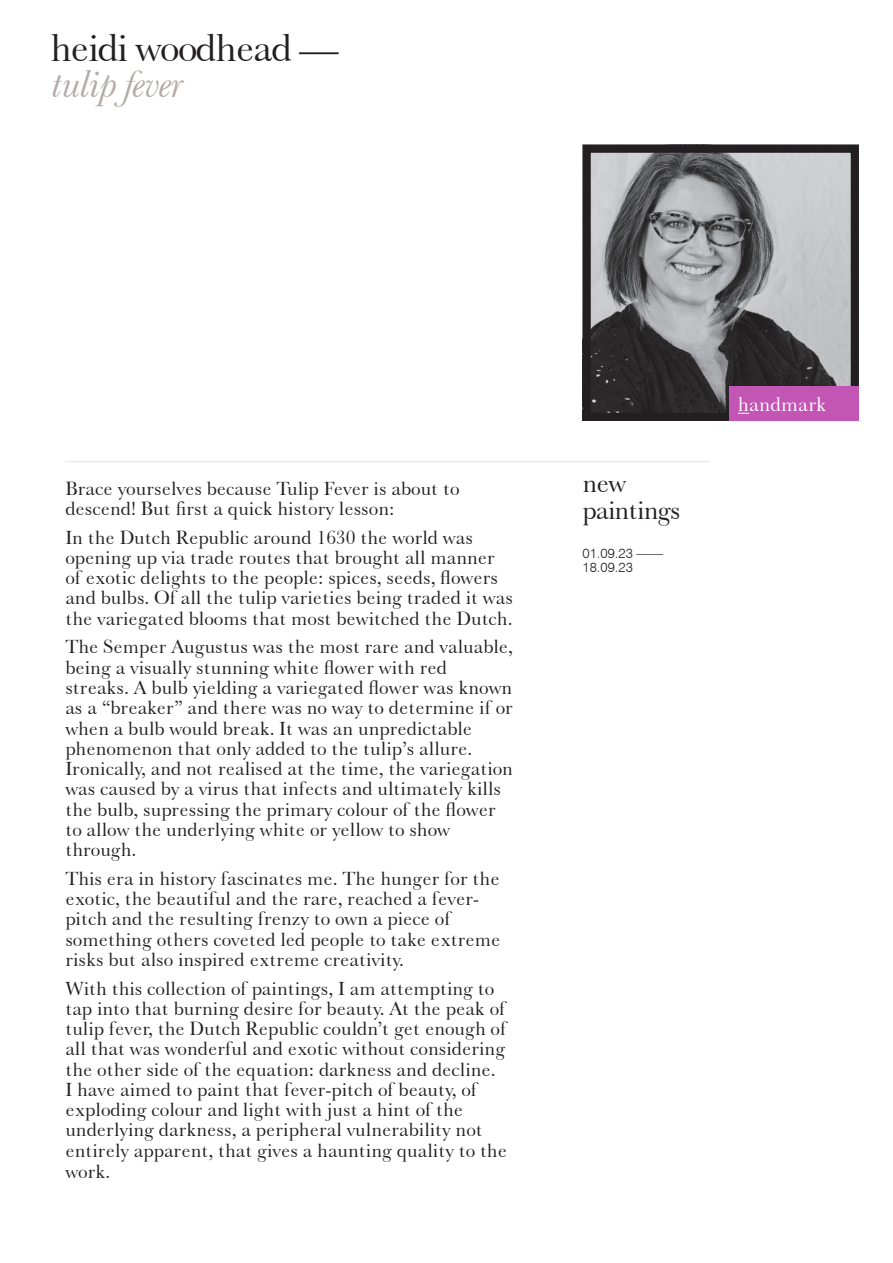
<style>
.page{position:relative;width:893px;height:1263px;background:#fff}
.page>*{position:absolute;margin:0;border:0;box-sizing:border-box;transform-origin:0 0}
.ARTIST_NAME{font:39.6px "Baskerville No 2 BT";letter-spacing:-.04em;color:#231f20}
.EXHIBITION_TITLE{font:italic 39.6px "Baskerville No 2 BT";letter-spacing:-.04em;color:#b3aca6}
.CATEGORY{font:26.85px/27px "Baskerville No 2 BT";letter-spacing:-.04em;color:#231f20}
.t1{font:20.25px "Baskerville No 2 BT";color:#fff}
.t2{font:19.5px/20.2px "Baskerville No 2 BT";letter-spacing:-.005em;color:#231f20}
.DATES{font:300 13.5px/13.5px "Swiss 721 BT";color:#231f20}
</style>
<div class="page">
<img style="left:592px;top:154px;width:258px;height:258px">
<div style="left:583px;top:145px;width:276px;height:276px;border:8px solid #231f20"></div>
<hr style="left:65px;top:461px;width:645px;height:1px;background:#dde4e7">
<div style="left:730px;top:387px;width:129px;height:34px;background:#c355b4"></div>
<p class="ARTIST_NAME" style="left:50px;top:23px;width:290px">heidi woodhead —</p>
<p class="EXHIBITION_TITLE" style="left:53px;top:59px;width:134px">tulip fever</p>
<p class="t2" style="left:65px;top:478px;width:396px">Brace yourselves because Tulip Fever is about to descend! But first a quick history lesson:</p>
<p class="t2" style="left:65px;top:527px;width:449px">In the Dutch Republic around 1630 the world was opening up via trade routes that brought all manner of exotic delights to the people: spices, seeds, flowers and bulbs. Of all the tulip varieties being traded it was the variegated blooms that most bewitched the Dutch.</p>
<p class="t2" style="left:65px;top:636px;width:449px">The Semper Augustus was the most rare and valuable, being a visually stunning white flower with red streaks. A bulb yielding a variegated flower was known as a “breaker” and there was no way to determine if or when a bulb would break. It was an unpredictable phenomenon that only added to the tulip’s allure.<br>Ironically, and not realised at the time, the variegation was caused by a virus that infects and ultimately kills the bulb, supressing the primary colour of the flower to allow the underlying white or yellow to show through.</p>
<p class="t2" style="left:65px;top:868px;width:437px">This era in history fascinates me. The hunger for the exotic, the beautiful and the rare, reached a fever&shy;pitch and the resulting frenzy to own a piece of something others coveted led people to take extreme risks but also inspired extreme creativity.</p>
<p class="t2" style="left:65px;top:977px;width:443px">With this collection of paintings, I am attempting to tap into that burning desire for beauty. At the peak of tulip fever, the Dutch Republic couldn’t get enough of all that was wonderful and exotic without considering the other side of the equation: darkness and decline.<br>I have aimed to paint that fever-pitch of beauty, of exploding colour and light with just a hint of the underlying darkness, a peripheral vulnerability not entirely apparent, that gives a haunting quality to the work.</p>
<p class="CATEGORY" style="left:583px;top:469px;width:100px">new paintings</p>
<p class="DATES" style="left:583px;top:547px;width:82px">01.09.23 ——<br>18.09.23</p>
<p class="t1" style="left:738px;top:391px;width:90px">handmark</p>
</div>
